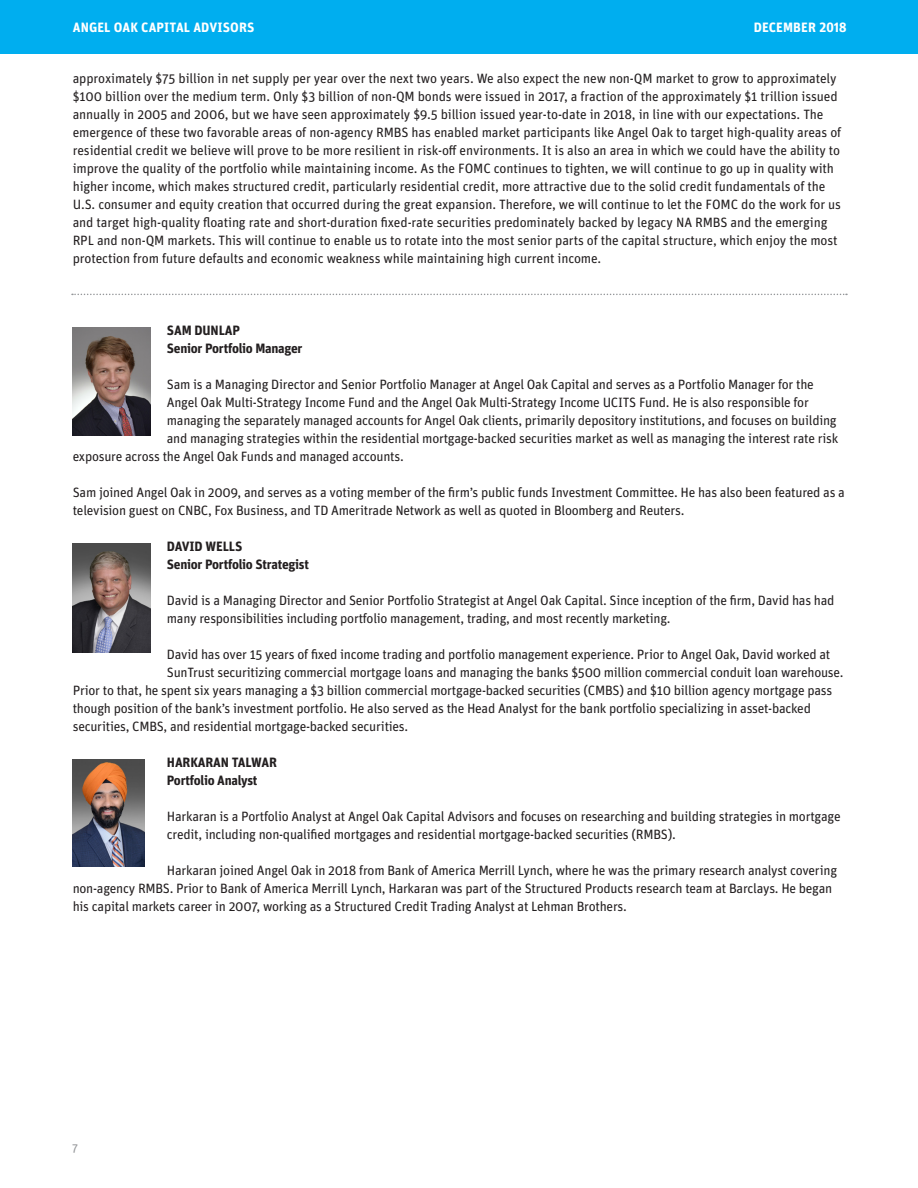
<style>
.page{position:relative;width:918px;height:1188px;background:#fff}
.page>*{position:absolute;margin:0;border:0;box-sizing:border-box;transform-origin:0 0}
.body_p{font:13.5px/18px "Unit OT";letter-spacing:-.02em;color:#231f20}
.body_p-2{font:700 13.5px/18px "Unit OT";letter-spacing:-.02em;color:#231f20}
.t1{font:700 13.5px "Unit OT";letter-spacing:.01em;color:#fff}
.t2{font:12px "Unit OT";color:#939598}
</style>
<div class="page">
<div style="left:0;top:0;width:918px;height:54px;background:#00aeef"></div>
<svg style="left:72px;top:294px;width:775px;height:1px"></svg>
<img style="left:73px;top:327px;width:77px;height:109px">
<img style="left:73px;top:544px;width:77px;height:108px">
<img style="left:73px;top:759px;width:72px;height:108px">
<p class="t1" style="left:73px;top:19px;width:183px">ANGEL OAK CAPITAL ADVISORS</p>
<p class="t1" style="left:754px;top:19px;width:41px">DE EM</p>
<p class="t1" style="left:761px;top:19px;width:87px">OCTOBER 2018</p>
<p class="body_p" style="left:73px;top:70px;width:770px">approximately $75 billion in net supply per year over the next two years. We also expect the new non-QM market to grow to approximately $100 billion over the medium term. Only $3 billion of non-QM bonds were issued in 2017, a fraction of the approximately $1 trillion issued annually in 2005 and 2006, but we have seen approximately $9.5 billion issued year-to-date in 2018, in line with our expectations. The emergence of these two favorable areas of non-agency RMBS has enabled market participants like Angel Oak to target high-quality areas of residential credit we believe will prove to be more resilient in risk-off environments. It is also an area in which we could have the ability to improve the quality of the portfolio while maintaining income. As the FOMC continues to tighten, we will continue to go up in quality with higher income, which makes structured credit, particularly residential credit, more attractive due to the solid credit fundamentals of the U.S. consumer and equity creation that occurred during the great expansion. Therefore, we will continue to let the FOMC do the work for us and target high-quality floating rate and short-duration fixed-rate securities predominately backed by legacy NA RMBS and the emerging RPL and non-QM markets. This will continue to enable us to rotate into the most senior parts of the capital structure, which enjoy the most protection from future defaults and economic weakness while maintaining high current income.</p>
<p class="body_p-2" style="left:167px;top:322px;width:75px">SAM DUNLAP</p>
<p class="body_p-2" style="left:167px;top:340px;width:137px">Senior Portfolio Manager</p>
<p class="body_p" style="left:167px;top:376px;width:648px">Sam is a Managing Director and Senior Portfolio Manager at Angel Oak Capital and serves as a Portfolio Manager for the</p>
<p class="body_p" style="left:167px;top:394px;width:643px">Angel Oak Multi-Strategy Income Fund and the Angel Oak Multi-Strategy Income UCITS Fund. He is also responsible for</p>
<p class="body_p" style="left:167px;top:412px;width:671px">managing the separately managed accounts for Angel Oak clients, primarily depository institutions, and focuses on building</p>
<p class="body_p" style="left:167px;top:430px;width:673px">and managing strategies within the residential mortgage-backed securities market as well as managing the interest rate risk</p>
<p class="body_p" style="left:73px;top:448px;width:333px">exposure across the Angel Oak Funds and managed accounts.</p>
<p class="body_p" style="left:73px;top:484px;width:774px">Sam joined Angel Oak in 2009, and serves as a voting member of the firm’s public funds Investment Committee. He has also been featured as a television guest on CNBC, Fox Business, and TD Ameritrade Network as well as quoted in Bloomberg and Reuters.</p>
<p class="body_p-2" style="left:167px;top:538px;width:77px">DAVID WELLS</p>
<p class="body_p-2" style="left:167px;top:556px;width:144px">Senior Portfolio Strategist</p>
<p class="body_p" style="left:167px;top:592px;width:669px">David is a Managing Director and Senior Portfolio Strategist at Angel Oak Capital. Since inception of the firm, David has had many responsibilities including portfolio management, trading, and most recently marketing.</p>
<p class="body_p" style="left:167px;top:646px;width:665px">David has over 15 years of fixed income trading and portfolio management experience. Prior to Angel Oak, David worked at</p>
<p class="body_p" style="left:167px;top:664px;width:678px">SunTrust securitizing commercial mortgage loans and managing the banks $500 million commercial conduit loan warehouse.</p>
<p class="body_p" style="left:73px;top:682px;width:761px">Prior to that, he spent six years managing a $3 billion commercial mortgage-backed securities (CMBS) and $10 billion agency mortgage pass</p>
<p class="body_p" style="left:73px;top:700px;width:740px">though position of the bank’s investment portfolio. He also served as the Head Analyst for the bank portfolio specializing in asset-backed</p>
<p class="body_p" style="left:73px;top:718px;width:337px">securities, CMBS, and residential mortgage-backed securities.</p>
<p class="body_p-2" style="left:167px;top:754px;width:112px">HARKARAN TALWAR<br>Portfolio Analyst</p>
<p class="body_p" style="left:167px;top:808px;width:675px">Harkaran is a Portfolio Analyst at Angel Oak Capital Advisors and focuses on researching and building strategies in mortgage credit, including non-qualified mortgages and residential mortgage-backed securities (RMBS).</p>
<p class="body_p" style="left:73px;top:862px;width:766px;text-indent:94px">Harkaran joined Angel Oak in 2018 from Bank of America Merrill Lynch, where he was the primary research analyst covering non-agency RMBS. Prior to Bank of America Merrill Lynch, Harkaran was part of the Structured Products research team at Barclays. He began his capital markets career in 2007, working as a Structured Credit Trading Analyst at Lehman Brothers.</p>
<p class="t2" style="left:72px;top:1140px;width:8px">7</p>
</div>
